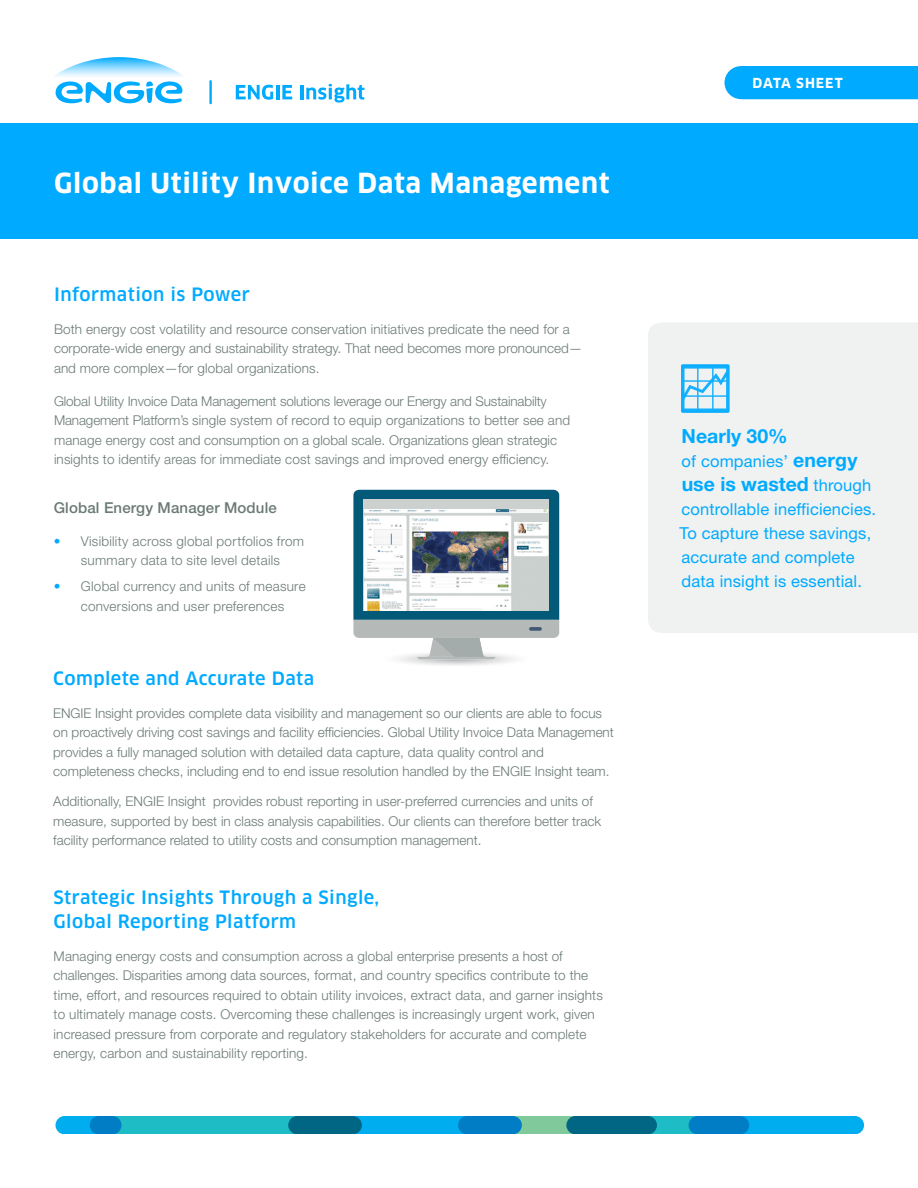
<style>
.page{position:relative;width:918px;height:1188px;background:#fff}
.page>*{position:absolute;margin:0;border:0;box-sizing:border-box;transform-origin:0 0}
.t1{font:700 27px "Clan OT";letter-spacing:.025em;color:#fff}
.t2{font:700 19.5px "Helvetica Neue";color:#0af}
.t3{font:500 18px/24px "Clan OT";letter-spacing:.025em;color:#0af}
.t4{font:16.5px/24px "Helvetica Neue";letter-spacing:.01em;color:#0af}
.t5{font:500 15px "Helvetica Neue LT Std";letter-spacing:.01em;color:#6b7a76}
.t6{font:300 13.5px/19.5px "Helvetica Neue LT Std";color:#6b7a76}
.t7{font:300 13.5px/19.5px "Helvetica Neue";letter-spacing:.02em;color:#6b7a76;text-align:center}
.t8{font:700 13.5px "Clan OT";letter-spacing:.065em;color:#fff}
.s1{color:#0af}
.s2{font-weight:700;font-size:19.5px}
.s3{font-weight:400;font-size:16.5px}
</style>
<div class="page">
<div style="left:0;top:123px;width:918px;height:115px;background:#0af"></div>
<div style="left:648px;top:323px;width:270px;height:310px;background:#eff2f1"></div>
<div style="left:725px;top:66px;width:193px;height:33px;background:#0af"></div>
<div style="left:731px;top:1116px;width:133px;height:18px;background:#00adee;border-radius:9px"></div>
<div style="left:639px;top:1116px;width:68px;height:18px;background:#1ebcc5;border-radius:9px"></div>
<div style="left:503px;top:1116px;width:82px;height:18px;background:#80c99b;border-radius:9px"></div>
<div style="left:566px;top:1116px;width:91px;height:18px;background:#006683;border-radius:9px"></div>
<div style="left:343px;top:1116px;width:133px;height:18px;background:#00adee;border-radius:9px"></div>
<div style="left:103px;top:1116px;width:204px;height:18px;background:#1ebcc5;border-radius:9px"></div>
<div style="left:56px;top:1116px;width:52px;height:18px;background:#00adee;border-radius:9px"></div>
<div style="left:458px;top:1116px;width:64px;height:18px;background:#007dc4;border-radius:9px"></div>
<div style="left:288px;top:1116px;width:74px;height:18px;background:#006683;border-radius:9px"></div>
<div style="left:90px;top:1116px;width:32px;height:18px;background:#007dc4;border-radius:9px"></div>
<div style="left:689px;top:1116px;width:60px;height:18px;background:#007dc4;border-radius:9px"></div>
<hr style="left:209px;top:80px;width:3px;height:24px;background:#0af">
<svg style="left:236px;top:85px;width:37px;height:15px"></svg>
<hr style="left:276px;top:85px;width:3px;height:14px;background:#0af">
<svg style="left:282px;top:85px;width:10px;height:14px"></svg>
<hr style="left:300px;top:85px;width:3px;height:14px;background:#0af">
<svg style="left:306px;top:84px;width:58px;height:19px"></svg>
<svg style="left:54px;top:57px;width:130px;height:47px"></svg>
<svg style="left:681px;top:364px;width:49px;height:49px"></svg>
<svg style="left:353px;top:490px;width:206px;height:169px"></svg>
<svg style="left:529px;top:627px;width:13px;height:4px"></svg>
<img style="left:364px;top:509px;width:185px;height:101px">
<div style="left:364px;top:499px;width:185px;height:10px;background:#ccd1cf"></div>
<div style="left:513px;top:515px;width:35px;height:6px;background:#ccd1cf"></div>
<h1 class="t1" style="left:54px;top:167px;width:557px">Global Utility Invoice Data Management</h1>
<h3 class="t3" style="left:54px;top:282px;width:198px">Information is Power</h3>
<p class="t6" style="left:54px;top:319px;width:530px">Both energy cost volatility and resource conservation initiatives predicate the need for a corporate-wide energy and sustainability strategy. That need becomes more pronounced— and more complex—for global organizations.</p>
<p class="t6" style="left:54px;top:391px;width:518px">Global Utility Invoice Data Management solutions leverage our Energy and Sustainabilty Management Platform’s single system of record to equip organizations to better see and manage energy cost and consumption on a global scale. Organizations glean strategic insights to identify areas for immediate cost savings and improved energy efficiency.</p>
<p class="t5" style="left:54px;top:498px;width:225px">Global Energy Manager Module</p>
<p class="t7" style="left:54px;top:531px;width:252px"><span class="s1">•</span> Visibility across global portfolios from summary data to site level details</p>
<p class="t7" style="left:54px;top:577px;width:253px"><span class="s1">•</span> Global currency and units of measure conversions and user preferences</p>
<h3 class="t3" style="left:53px;top:666px;width:262px">Complete and Accurate Data</h3>
<p class="t6" style="left:53px;top:703px;width:562px">ENGIE Insight provides complete data visibility and management so our clients are able to focus on proactively driving cost savings and facility efficiencies. Global Utility Invoice Data Management provides a fully managed solution with detailed data capture, data quality control and completeness checks, including end to end issue resolution handled by the ENGIE Insight team.</p>
<p class="t6" style="left:53px;top:792px;width:549px">Additionally, ENGIE Insight provides robust reporting in user-preferred currencies and units of measure, supported by best in class analysis capabilities. Our clients can therefore better track facility performance related to utility costs and consumption management.</p>
<h3 class="t3" style="left:54px;top:885px;width:327px">Strategic Insights Through a Single,<br>Global Reporting Platform</h3>
<p class="t6" style="left:54px;top:946px;width:551px">Managing energy costs and consumption across a global enterprise presents a host of challenges. Disparities among data sources, format, and country specifics contribute to the time, effort, and resources required to obtain utility invoices, extract data, and garner insights to ultimately manage costs. Overcoming these challenges is increasingly urgent work, given increased pressure from corporate and regulatory stakeholders for accurate and complete energy, carbon and sustainability reporting.</p>
<p class="t8" style="left:752px;top:75px;width:92px">DATA SHEET</p>
<h2 class="t2" style="left:682px;top:424px;width:108px">Nearly 30%</h2>
<p class="t4" style="left:682px;top:449px;width:177px">of companies’ <span class="s2">energy</span></p>
<h2 class="t2" style="left:682px;top:472px;width:191px">use is wasted <span class="s3">through</span></h2>
<p class="t4" style="left:680px;top:497px;width:198px">controllable inefficiencies.<br>To capture these savings, accurate and complete data insight is essential.</p>
</div>
